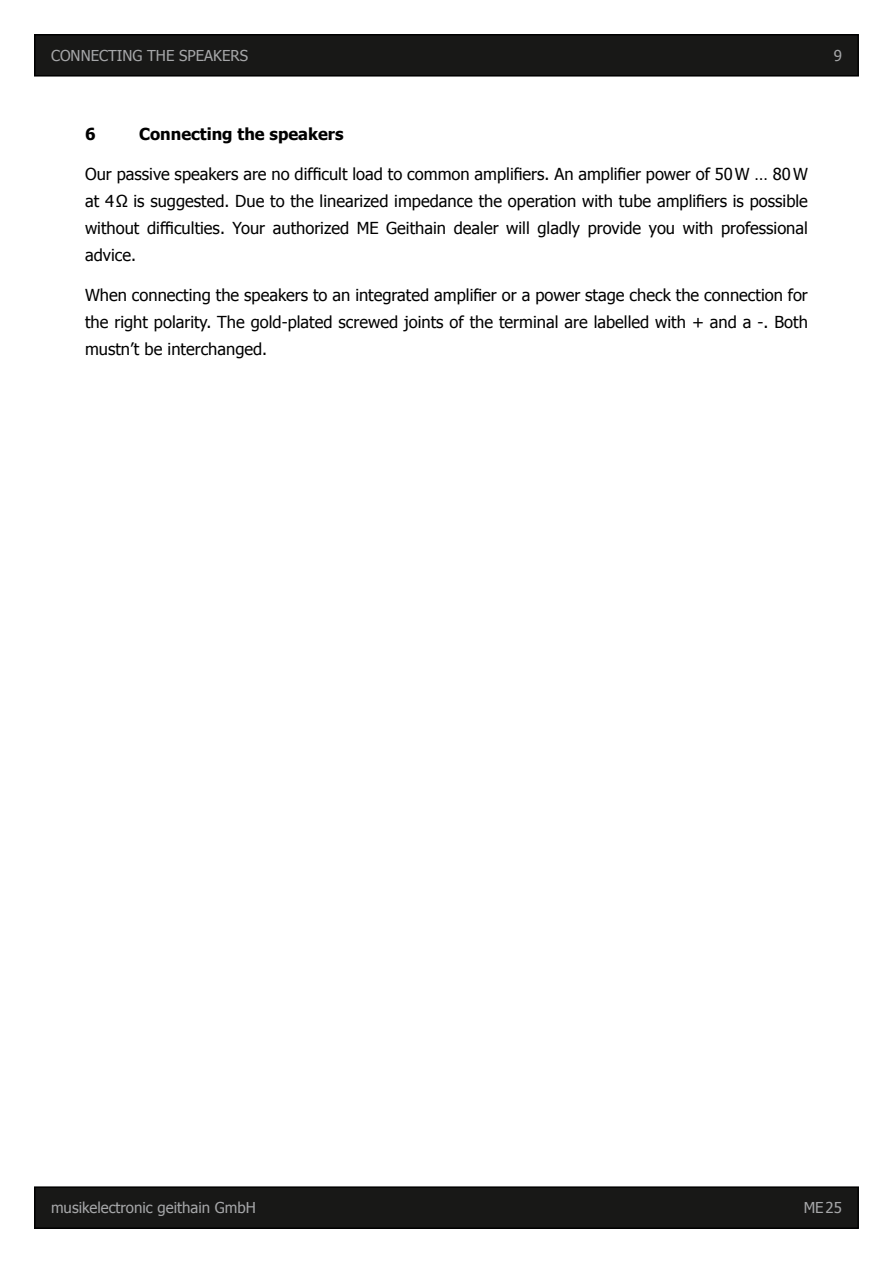
<style>
.page{position:relative;width:893px;height:1263px;background:#fff}
.page>*{position:absolute;margin:0;border:0;box-sizing:border-box;transform-origin:0 0}
.t1{font:16.5px/27px "Tahoma";color:#000;text-align:justify}
.t2{font:700 16.5px "Tahoma";color:#000}
.t3{font:15px "Tahoma";color:#a6a7a9}
</style>
<div class="page">
<div style="left:35px;top:35px;width:823px;height:41px;background:#181817"></div>
<div style="left:34px;top:34px;width:825px;height:43px;border:2px solid #000"></div>
<div style="left:35px;top:1187px;width:823px;height:41px;background:#181817"></div>
<div style="left:34px;top:1186px;width:825px;height:43px;border:2px solid #000"></div>
<p class="t3" style="left:51px;top:46px;width:199px">CONNECTING THE SPEAKERS</p>
<p class="t3" style="left:834px;top:45px;width:10px">9</p>
<p class="t2" style="left:85px;top:123px;width:12px">6</p>
<p class="t2" style="left:139px;top:123px;width:206px">Connecting the speakers</p>
<p class="t1" style="left:85px;top:160px;width:724px">Our passive speakers are no difficult load to common amplifiers. An amplifier power of 50W … 80W at 4Ω is suggested. Due to the linearized impedance the operation with tube amplifiers is possible without difficulties. Your authorized ME Geithain dealer will gladly provide you with professional advice.</p>
<p class="t1" style="left:85px;top:280px;width:724px">When connecting the speakers to an integrated amplifier or a power stage check the connection for the right polarity. The gold-plated screwed joints of the terminal are labelled with + and a -. Both mustn’t be interchanged.</p>
<p class="t3" style="left:51px;top:1198px;width:206px">musikelectronic geithain GmbH</p>
<p class="t3" style="left:804px;top:1198px;width:40px">ME25</p>
</div>
